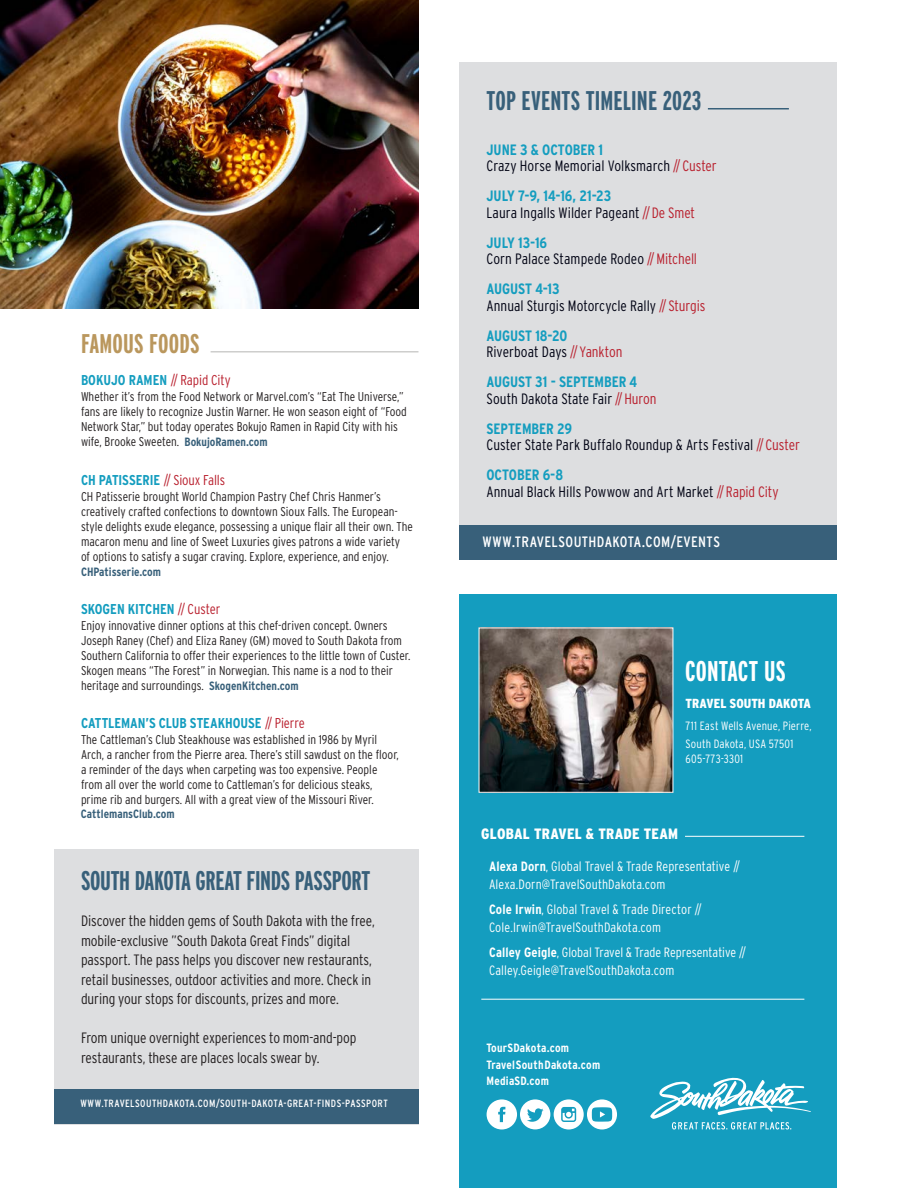
<style>
.page{position:relative;width:918px;height:1188px;background:#fff}
.page>*{position:absolute;margin:0;border:0;box-sizing:border-box;transform-origin:0 0}
.t1{font:700 28.5px "Interstate Compressed";letter-spacing:.005em;color:#fff}
.t2{font:700 27px "Interstate Compressed";letter-spacing:-.01em;color:#38607a}
.t3{font:700 27px "Interstate Compressed";letter-spacing:.005em;color:#ba975d}
.t4{font:300 15px/16.5px "Interstate Condensed";color:#000213}
.t5{font:300 15px/19.5px "Interstate Condensed";letter-spacing:-.005em;color:#231f20}
._8-websites{font:15px "Interstate Condensed";letter-spacing:.025em;color:#fff}
.t6{font:900 15px "Interstate Condensed";letter-spacing:.015em;color:#fff}
.t7{font:700 14.25px "Interstate Condensed";letter-spacing:-.005em;color:#149dbf}
.t8{font:300 13.5px/18px "Interstate Condensed";letter-spacing:.005em;color:#fff}
.t9{font:900 13.2px "Interstate Condensed";letter-spacing:-.005em;color:#fff}
.List_Paragraph{font:300 12.75px/15px "Interstate Condensed";color:#231f20}
.t10{font:300 12px/17.2px "Interstate Condensed";letter-spacing:.015em;color:#fff}
.t11{font:700 12px "Interstate Condensed";letter-spacing:.02em;color:#fff}
.List_Paragraph-2{font:700 12px "Interstate Condensed";color:#38607a}
._8-websites-2{font:10.5px "Interstate Condensed";letter-spacing:.04em;color:#fff}
.s1{font-weight:300;color:#b9202e}
.s2{font-weight:700;font-size:12px;color:#38607a}
.s3{font-weight:700;color:#149dbf}
.s4{color:#b9202e}
.s5{font-weight:700}
</style>
<div class="page">
<div style="left:54px;top:849px;width:364px;height:276px;background:#dddee0"></div>
<div style="left:459px;top:62px;width:378px;height:466px;background:#dddee0"></div>
<hr style="left:211px;top:351px;width:207px;height:2px;background:#cececd">
<hr style="left:708px;top:108px;width:81px;height:1px;background:#38607a">
<div style="left:459px;top:525px;width:378px;height:35px;background:#38607a"></div>
<div style="left:459px;top:594px;width:378px;height:594px;background:#149dbf"></div>
<img style="left:481px;top:629px;width:190px;height:162px">
<div style="left:479px;top:627px;width:194px;height:166px;border:1px solid #fff"></div>
<hr style="left:685px;top:836px;width:119px;height:1px;background:#fff">
<hr style="left:481px;top:999px;width:323px;height:1px;background:#fff">
<svg style="left:487px;top:1099px;width:130px;height:31px"></svg>
<svg style="left:650px;top:1077px;width:161px;height:53px"></svg>
<img style="left:0;top:0;width:418px;height:309px">
<div style="left:54px;top:1089px;width:364px;height:35px;background:#38607a"></div>
<p class="t3" style="left:81px;top:329px;width:120px">FAMOUS FOODS</p>
<p class="t7" style="left:81px;top:372px;width:151px">BOKUJO RAMEN <span class="s1">// Rapid City</span></p>
<p class="List_Paragraph" style="left:81px;top:389px;width:327px">Whether it’s from the Food Network or Marvel.com’s “Eat The Universe,” fans are likely to recognize Justin Warner. He won season eight of “Food Network Star,” but today operates Bokujo Ramen in Rapid City with his wife, Brooke Sweeten. <span class="s2">BokujoRamen.com</span></p>
<p class="t7" style="left:81px;top:472px;width:146px">CH PATISSERIE <span class="s1">// Sioux Falls</span></p>
<p class="List_Paragraph" style="left:81px;top:489px;width:333px">CH Patisserie brought World Champion Pastry Chef Chris Hanmer’s creatively crafted confections to downtown Sioux Falls. The European&shy;style delights exude elegance, possessing a unique flair all their own. The macaron menu and line of Sweet Luxuries gives patrons a wide variety<br>of options to satisfy a sugar craving. Explore, experience, and enjoy.</p>
<p class="List_Paragraph-2" style="left:81px;top:565px;width:82px">CHPatisserie.com</p>
<p class="t7" style="left:81px;top:601px;width:141px">SKOGEN KITCHEN <span class="s1">// Custer</span></p>
<p class="List_Paragraph" style="left:81px;top:618px;width:331px">Enjoy innovative dinner options at this chef-driven concept. Owners Joseph Raney (Chef) and Eliza Raney (GM) moved to South Dakota from Southern California to offer their experiences to the little town of Custer.<br>Skogen means “The Forest” in Norwegian. This name is a nod to their heritage and surroundings. <span class="s2">SkogenKitchen.com</span></p>
<p class="t7" style="left:81px;top:715px;width:226px">CATTLEMAN’S CLUB STEAKHOUSE <span class="s1">// Pierre</span></p>
<p class="List_Paragraph" style="left:81px;top:732px;width:319px">The Cattleman’s Club Steakhouse was established in 1986 by Myril Arch, a rancher from the Pierre area. There’s still sawdust on the floor, a reminder of the days when carpeting was too expensive. People from all over the world come to Cattleman’s for delicious steaks, prime rib and burgers. All with a great view of the Missouri River.</p>
<p class="List_Paragraph-2" style="left:81px;top:807px;width:95px">CattlemansClub.com</p>
<p class="t2" style="left:81px;top:866px;width:291px">SOUTH DAKOTA GREAT FINDS PASSPORT</p>
<p class="t5" style="left:81px;top:911px;width:295px">Discover the hidden gems of South Dakota with the free, mobile-exclusive ”South Dakota Great Finds” digital passport. The pass helps you discover new restaurants, retail businesses, outdoor activities and more. Check in during your stops for discounts, prizes and more.</p>
<p class="t5" style="left:81px;top:1028px;width:277px">From unique overnight experiences to mom-and-pop restaurants, these are places locals swear by.</p>
<p class="_8-websites-2" style="left:81px;top:1098px;width:309px">WWW.TRAVELSOUTHDAKOTA.COM/SOUTH-DAKOTA-GREAT-FINDS-PASSPORT</p>
<p class="t2" style="left:486px;top:86px;width:217px">TOP EVENTS TIMELINE 2023</p>
<p class="t4" style="left:486px;top:141px;width:232px"><span class="s3">JUNE 3 &amp; OCTOBER 1<br></span>Crazy Horse Memorial Volksmarch <span class="s4">// Custer</span></p>
<p class="t4" style="left:486px;top:187px;width:210px"><span class="s3">JULY 7-9, 14-16, 21-23<br></span>Laura Ingalls Wilder Pageant <span class="s4">// De Smet</span></p>
<p class="t4" style="left:486px;top:234px;width:212px"><span class="s3">JULY 13-16<br></span>Corn Palace Stampede Rodeo <span class="s4">// Mitchell</span></p>
<p class="t4" style="left:486px;top:280px;width:220px"><span class="s3">AUGUST 4-13<br></span>Annual Sturgis Motorcycle Rally <span class="s4">// Sturgis</span></p>
<p class="t4" style="left:486px;top:327px;width:137px"><span class="s3">AUGUST 18-20<br></span>Riverboat Days <span class="s4">// Yankton</span></p>
<p class="t4" style="left:486px;top:373px;width:172px"><span class="s3">AUGUST 31 - SEPTEMBER 4<br></span>South Dakota State Fair <span class="s4">// Huron</span></p>
<p class="t4" style="left:486px;top:420px;width:315px"><span class="s3">SEPTEMBER 29<br></span>Custer State Park Buffalo Roundup &amp; Arts Festival <span class="s4">// Custer</span></p>
<p class="t4" style="left:486px;top:466px;width:294px"><span class="s3">OCTOBER 6-8<br></span>Annual Black Hills Powwow and Art Market <span class="s4">// Rapid City</span></p>
<p class="_8-websites" style="left:483px;top:534px;width:239px">WWW.TRAVELSOUTHDAKOTA.COM/EVENTS</p>
<p class="t1" style="left:685px;top:656px;width:102px">CONTACT US</p>
<p class="t9" style="left:686px;top:696px;width:127px">TRAVEL SOUTH DAKOTA</p>
<p class="t10" style="left:686px;top:718px;width:128px">711 East Wells Avenue, Pierre,<br>South Dakota, USA 57501</p>
<p class="t10" style="left:686px;top:751px;width:59px">605-773-3301</p>
<p class="t6" style="left:481px;top:825px;width:198px">GLOBAL TRAVEL &amp; TRADE TEAM</p>
<p class="t8" style="left:489px;top:857px;width:253px"><span class="s5">Alexa Dorn</span>, Global Travel &amp; Trade Representative //<br>Alexa.Dorn@TravelSouthDakota.com</p>
<p class="t8" style="left:489px;top:900px;width:214px"><span class="s5">Cole Irwin</span>, Global Travel &amp; Trade Director //<br>Cole.Irwin@TravelSouthDakota.com</p>
<p class="t8" style="left:489px;top:943px;width:258px"><span class="s5">Calley Geigle</span>, Global Travel &amp; Trade Representative //<br>Calley.Geigle@TravelSouthDakota.com</p>
<p class="t11" style="left:486px;top:1041px;width:84px">TourSDakota.com</p>
<p class="t11" style="left:486px;top:1058px;width:115px">TravelSouthDakota.com</p>
<p class="t11" style="left:486px;top:1074px;width:64px">MediaSD.com</p>
</div>
